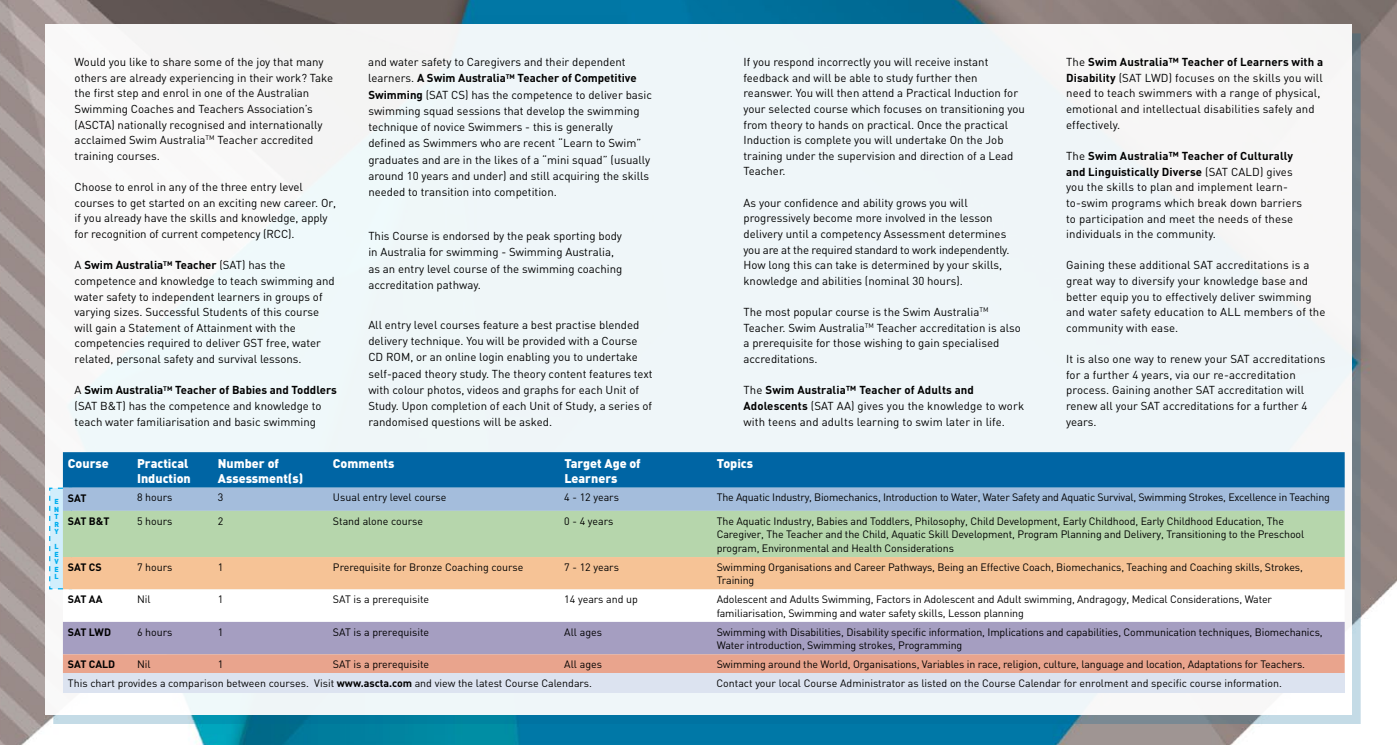
<style>
.page{position:relative;width:1397px;height:745px;background:#fff}
.page>*{position:absolute;margin:0;border:0;box-sizing:border-box;transform-origin:0 0}
.t1{font:900 12.5px/15px "DIN";color:#fff}
.t2{font:11.38px/15.6px "DIN";color:#000}
.t3{font:10.62px/13.8px "DIN";letter-spacing:-.01em;color:#000}
.t4{font:700 10.62px "DIN";color:#000}
.t5{font:900 7.12px/7.5px "DIN";color:#00aeef;text-align:justify}
.s1{font-weight:700}
</style>
<div class="page">
<img style="left:0;top:0;width:1396px;height:744px">
<div style="left:45px;top:25px;width:1306px;height:689px;background:#eff6f8"></div>
<div style="left:63px;top:452px;width:1281px;height:34px;background:#0065a4"></div>
<svg style="left:48px;top:486px;width:1296px;height:135px"></svg>
<div style="left:63px;top:622px;width:1281px;height:32px;background:#a59ec1"></div>
<div style="left:63px;top:654px;width:1281px;height:18px;background:#e9a48d"></div>
<div style="left:63px;top:672px;width:1281px;height:20px;background:#dce3f0"></div>
<p class="t2" style="left:75px;top:54px;width:260px">Would you like to share some of the joy that many others are already experiencing in their work? Take the first step and enrol in one of the Australian Swimming Coaches and Teachers Association’s (ASCTA) nationally recognised and internationally acclaimed Swim Australia<sup>TM</sup> Teacher accredited training courses.</p>
<p class="t2" style="left:75px;top:179px;width:263px">Choose to enrol in any of the three entry level courses to get started on an exciting new career. Or, if you already have the skills and knowledge, apply for recognition of current competency (RCC).</p>
<p class="t2" style="left:75px;top:257px;width:261px">A <span class="s1">Swim Australia</span><sup>TM</sup> <span class="s1">Teacher</span> (SAT) has the competence and knowledge to teach swimming and water safety to independent learners in groups of varying sizes. Successful Students of this course will gain a Statement of Attainment with the competencies required to deliver GST free, water related, personal safety and survival lessons.</p>
<p class="t2" style="left:75px;top:382px;width:263px">A <span class="s1">Swim Australia</span><sup>TM</sup> <span class="s1">Teacher of Babies and Toddlers </span>(SAT B&amp;T) has the competence and knowledge to teach water familiarisation and basic swimming</p>
<p class="t2" style="left:368px;top:54px;width:285px;line-height:16.2px">and water safety to Caregivers and their dependent learners. <span class="s1">A Swim Australia</span><sup>TM</sup> <span class="s1">Teacher of Competitive Swimming</span> (SAT CS) has the competence to deliver basic swimming squad sessions that develop the swimming technique of novice Swimmers - this is generally defined as Swimmers who are recent “Learn to Swim” graduates and are in the likes of a “mini squad” (usually around 10 years and under) and still acquiring the skills needed to transition into competition.</p>
<p class="t2" style="left:368px;top:227px;width:255px;line-height:16.2px">This Course is endorsed by the peak sporting body in Australia for swimming - Swimming Australia, as an entry level course of the swimming coaching accreditation pathway.</p>
<p class="t2" style="left:368px;top:316px;width:286px;line-height:16.2px">All entry level courses feature a best practise blended delivery technique. You will be provided with a Course CD ROM, or an online login enabling you to undertake self-paced theory study. The theory content features text with colour photos, videos and graphs for each Unit of Study. Upon completion of each Unit of Study, a series of randomised questions will be asked.</p>
<p class="t2" style="left:743px;top:54px;width:283px">If you respond incorrectly you will receive instant feedback and will be able to study further then reanswer. You will then attend a Practical Induction for your selected course which focuses on transitioning you from theory to hands on practical. Once the practical Induction is complete you will undertake On the Job training under the supervision and direction of a Lead Teacher.</p>
<p class="t2" style="left:743px;top:194px;width:267px">As your confidence and ability grows you will progressively become more involved in the lesson delivery until a competency Assessment determines you are at the required standard to work independently.<br>How long this can take is determined by your skills, knowledge and abilities (nominal 30 hours).</p>
<p class="t2" style="left:743px;top:304px;width:279px">The most popular course is the Swim Australia<sup>TM </sup>Teacher. Swim Australia<sup>TM</sup> Teacher accreditation is also a prerequisite for those wishing to gain specialised accreditations.</p>
<p class="t2" style="left:743px;top:382px;width:282px">The <span class="s1">Swim Australia™ Teacher of Adults and<br>Adolescents</span> (SAT AA) gives you the knowledge to work with teens and adults learning to swim later in life.</p>
<p class="t2" style="left:1065px;top:54px;width:258px">The <span class="s1">Swim Australia™ Teacher of Learners with a Disability</span> (SAT LWD) focuses on the skills you will need to teach swimmers with a range of physical, emotional and intellectual disabilities safely and effectively.</p>
<p class="t2" style="left:1065px;top:148px;width:237px">The <span class="s1">Swim Australia™ Teacher of Culturally and Linguistically Diverse</span> (SAT CALD) gives you the skills to plan and implement learn&shy;to-swim programs which break down barriers to participation and meet the needs of these individuals in the community.</p>
<p class="t2" style="left:1065px;top:257px;width:261px">Gaining these additional SAT accreditations is a great way to diversify your knowledge base and better equip you to effectively deliver swimming and water safety education to ALL members of the community with ease.</p>
<p class="t2" style="left:1065px;top:351px;width:261px">It is also one way to renew your SAT accreditations for a further 4 years, via our re-accreditation process. Gaining another SAT accreditation will renew all your SAT accreditations for a further 4 years.</p>
<p class="t5" style="left:54px;top:497px;width:6px">E N T R Y</p>
<p class="t5" style="left:54px;top:542px;width:6px">L E V E L</p>
<p class="t1" style="left:68px;top:454px;width:42px">Course</p>
<p class="t1" style="left:137px;top:454px;width:55px">Practical<br>Induction</p>
<p class="t1" style="left:218px;top:454px;width:87px">Number of<br>Assessment(s)</p>
<p class="t1" style="left:333px;top:454px;width:63px">Comments</p>
<p class="t1" style="left:564px;top:454px;width:78px">Target Age of<br>Learners</p>
<p class="t1" style="left:716px;top:454px;width:38px">Topics</p>
<p class="t4" style="left:68px;top:490px;width:20px">SAT</p>
<p class="t3" style="left:137px;top:490px;width:37px">8 hours</p>
<p class="t3" style="left:218px;top:490px;width:7px">3</p>
<p class="t3" style="left:333px;top:490px;width:115px">Usual entry level course</p>
<p class="t3" style="left:564px;top:490px;width:56px">4 - 12 years</p>
<p class="t3" style="left:716px;top:490px;width:614px">The Aquatic Industry, Biomechanics, Introduction to Water, Water Safety and Aquatic Survival, Swimming Strokes, Excellence in Teaching</p>
<p class="t4" style="left:68px;top:513px;width:43px">SAT B&amp;T</p>
<p class="t3" style="left:137px;top:513px;width:37px">5 hours</p>
<p class="t3" style="left:218px;top:513px;width:7px">2</p>
<p class="t3" style="left:333px;top:513px;width:92px">Stand alone course</p>
<p class="t3" style="left:564px;top:513px;width:51px">0 - 4 years</p>
<p class="t3" style="left:716px;top:513px;width:589px">The Aquatic Industry, Babies and Toddlers, Philosophy, Child Development, Early Childhood, Early Childhood Education, The<br>Caregiver, The Teacher and the Child, Aquatic Skill Development, Program Planning and Delivery, Transitioning to the Preschool program, Environmental and Health Considerations</p>
<p class="t4" style="left:68px;top:559px;width:35px">SAT CS</p>
<p class="t3" style="left:137px;top:559px;width:37px">7 hours</p>
<p class="t3" style="left:218px;top:559px;width:7px">1</p>
<p class="t3" style="left:333px;top:559px;width:192px">Prerequisite for Bronze Coaching course</p>
<p class="t3" style="left:564px;top:559px;width:56px">7 - 12 years</p>
<p class="t3" style="left:716px;top:559px;width:587px">Swimming Organisations and Career Pathways, Being an Effective Coach, Biomechanics, Teaching and Coaching skills, Strokes,<br>Training</p>
<p class="t4" style="left:68px;top:592px;width:36px">SAT AA</p>
<p class="t3" style="left:137px;top:591px;width:15px">Nil</p>
<p class="t3" style="left:218px;top:591px;width:7px">1</p>
<p class="t3" style="left:333px;top:591px;width:98px">SAT is a prerequisite</p>
<p class="t3" style="left:564px;top:591px;width:75px">14 years and up</p>
<p class="t3" style="left:716px;top:591px;width:556px">Adolescent and Adults Swimming, Factors in Adolescent and Adult swimming, Andragogy, Medical Considerations, Water familiarisation, Swimming and water safety skills, Lesson planning</p>
<p class="t4" style="left:68px;top:624px;width:45px">SAT LWD</p>
<p class="t3" style="left:137px;top:624px;width:37px">6 hours</p>
<p class="t3" style="left:218px;top:624px;width:7px">1</p>
<p class="t3" style="left:333px;top:624px;width:98px">SAT is a prerequisite</p>
<p class="t3" style="left:564px;top:624px;width:39px">All ages</p>
<p class="t3" style="left:716px;top:624px;width:607px">Swimming with Disabilities, Disability specific information, Implications and capabilities, Communication techniques, Biomechanics,<br>Water introduction, Swimming strokes, Programming</p>
<p class="t4" style="left:68px;top:657px;width:49px">SAT CALD</p>
<p class="t3" style="left:137px;top:656px;width:15px">Nil</p>
<p class="t3" style="left:218px;top:656px;width:7px">1</p>
<p class="t3" style="left:333px;top:656px;width:98px">SAT is a prerequisite</p>
<p class="t3" style="left:564px;top:656px;width:39px">All ages</p>
<p class="t3" style="left:716px;top:656px;width:589px">Swimming around the World, Organisations, Variables in race, religion, culture, language and location, Adaptations for Teachers.</p>
<p class="t3" style="left:68px;top:675px;width:525px">This chart provides a comparison between courses. Visit <span class="s1">www.ascta.com</span> and view the latest Course Calendars.</p>
<p class="t3" style="left:716px;top:675px;width:566px">Contact your local Course Administrator as listed on the Course Calendar for enrolment and specific course information.</p>
</div>
